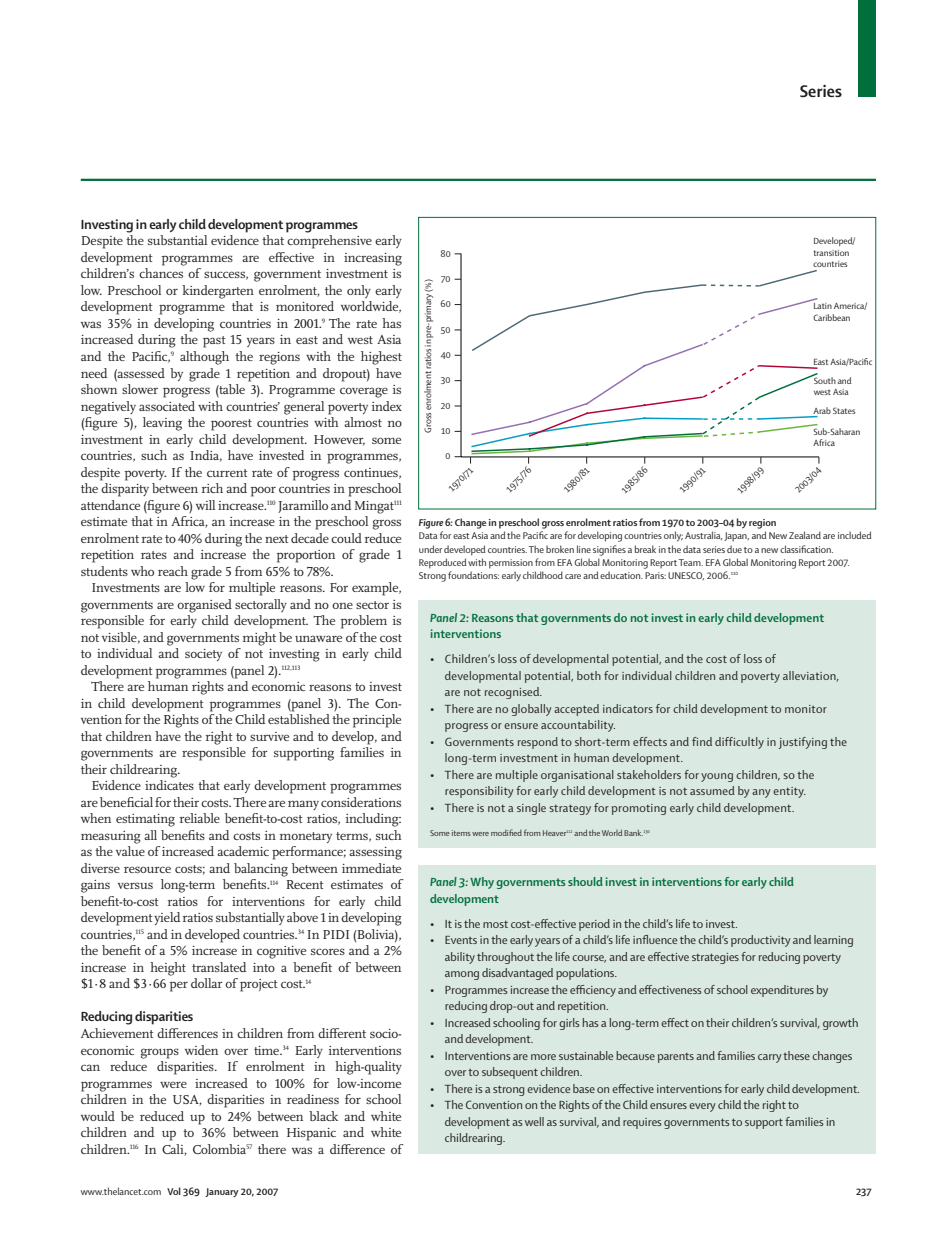
<style>
.page{position:relative;width:944px;height:1251px;background:#fff}
.page>*{position:absolute;margin:0;border:0;box-sizing:border-box;transform-origin:0 0}
.t1{font:700 18px "Shaker 2 Lancet";color:#231f20}
.t2{font:700 14.25px "Shaker 2 Lancet";letter-spacing:-.01em;color:#231f20}
.t3{font:13.5px/16.5px "Scala Lancet Pro";letter-spacing:-.01em;color:#231f20;text-align:justify}
.t4{font:12.75px/16.5px "Shaker 2 Lancet";color:#231f20}
.t5{font:12.75px/16.5px "Shaker 2 Lancet";letter-spacing:.02em;color:#231f20}
.t6{font:700 12.75px/16.5px "Shaker 2 Lancet";letter-spacing:.005em;color:#006f3c}
.t7{font:10.5px/13.2px "Shaker 2 Lancet";color:#231f20}
.t8{font:700 10.5px "Shaker 2 Lancet";color:#231f20}
.t9{font:9.6px/11.6px "Shaker 2 Lancet";color:#231f20}
.t10{font:9px "Shaker 2 Lancet";color:#231f20}
.s1{font-weight:700;font-style:italic}
.s2{font-weight:700}
.s3{font-style:italic}
.s4{font-weight:400}
</style>
<div class="page">
<div style="left:859px;top:0;width:17px;height:97px;background:#006f3c"></div>
<hr style="left:81px;top:179px;width:795px;height:2px;background:#006f3c">
<div style="left:419px;top:600px;width:457px;height:247px;background:#dae9e1"></div>
<svg style="left:472px;top:269px;width:346px;height:83px"></svg>
<hr style="left:461px;top:253px;width:1px;height:204px;background:#000001">
<hr style="left:461px;top:456px;width:358px;height:1px;background:#000001">
<svg style="left:470px;top:364px;width:350px;height:99px"></svg>
<div style="left:418px;top:217px;width:458px;height:292px;border:1px solid #006f3c"></div>
<div style="left:419px;top:864px;width:457px;height:289px;background:#dae9e1"></div>
<h1 class="t1" style="left:800px;top:79px;width:44px">Series</h1>
<p class="t2" style="left:81px;top:215px;width:279px">Investing in early child development programmes</p>
<p class="t3" style="left:81px;top:233px;width:323px">Despite the substantial evidence that comprehensive early development programmes are effective in increasing children’s chances of success, government investment is low. Preschool or kindergarten enrolment, the only early development programme that is monitored worldwide, was 35% in developing countries in 2001.<sup>9</sup> The rate has increased during the past 15 years in east and west Asia and the Pacific,<sup>9</sup> although the regions with the highest need (assessed by grade 1 repetition and dropout) have shown slower progress (table 3). Programme coverage is negatively associated with countries’ general poverty index (figure 5), leaving the poorest countries with almost no investment in early child development. However, some countries, such as India, have invested in programmes, despite poverty. If the current rate of progress continues, the disparity between rich and poor countries in preschool attendance (figure 6) will increase.<sup>110</sup> Jaramillo and Mingat<sup>111 </sup>estimate that in Africa, an increase in the preschool gross enrolment rate to 40% during the next decade could reduce repetition rates and increase the proportion of grade 1 students who reach grade 5 from 65% to 78%.</p>
<p class="t3" style="left:81px;top:579px;width:323px;text-indent:11px">Investments are low for multiple reasons. For example, governments are organised sectorally and no one sector is responsible for early child development. The problem is not visible, and governments might be unaware of the cost to individual and society of not investing in early child development programmes (panel 2).<sup>112,113</sup></p>
<p class="t3" style="left:81px;top:678px;width:323px;text-indent:11px">There are human rights and economic reasons to invest in child development programmes (panel 3). The Con&shy;vention for the Rights of the Child established the principle that children have the right to survive and to develop, and governments are responsible for supporting families in their childrearing.</p>
<p class="t3" style="left:81px;top:777px;width:323px;text-indent:11px">Evidence indicates that early development programmes are beneficial for their costs. There are many considerations when estimating reliable benefit-to-cost ratios, including: measuring all benefits and costs in monetary terms, such as the value of increased academic performance; assessing diverse resource costs; and balancing between immediate gains versus long-term benefits.<sup>114</sup> Recent estimates of benefit-to-cost ratios for interventions for early child development yield ratios substantially above 1 in developing countries,<sup>115</sup> and in developed countries.<sup>34</sup> In PIDI (Bolivia), the benefit of a 5% increase in cognitive scores and a 2% increase in height translated into a benefit of between $1·8 and $3·66 per dollar of project cost.<sup>14</sup></p>
<p class="t2" style="left:81px;top:1007px;width:114px">Reducing disparities</p>
<p class="t3" style="left:81px;top:1025px;width:323px">Achievement differences in children from different socio&shy;economic groups widen over time.<sup>34</sup> Early interventions can reduce disparities. If enrolment in high-quality programmes were increased to 100% for low-income children in the USA, disparities in readiness for school would be reduced up to 24% between black and white children and up to 36% between Hispanic and white children.<sup>116</sup> In Cali, Colombia<sup>57</sup> there was a difference of</p>
<p class="t9" style="left:441px;top:248px;width:12px">80</p>
<p class="t9" style="left:441px;top:273px;width:11px">70</p>
<p class="t9" style="left:422px;top:432px;width:155px;rotate:-90deg">Gross enrolment ratios in pre-primary (%)</p>
<p class="t9" style="left:441px;top:298px;width:12px">60</p>
<p class="t9" style="left:441px;top:324px;width:11px">50</p>
<p class="t9" style="left:441px;top:349px;width:12px">40</p>
<p class="t9" style="left:441px;top:374px;width:11px">30</p>
<p class="t9" style="left:441px;top:399px;width:11px">20</p>
<p class="t9" style="left:441px;top:425px;width:11px">10</p>
<p class="t9" style="left:446px;top:450px;width:6px">0</p>
<p class="t9" style="left:813px;top:235px;width:44px">Developed/ transition countries</p>
<p class="t9" style="left:813px;top:299px;width:56px">Latin America/<br>Caribbean</p>
<p class="t9" style="left:813px;top:355px;width:61px">East Asia/Pacific</p>
<p class="t9" style="left:814px;top:374px;width:40px">South and west Asia</p>
<p class="t9" style="left:813px;top:399px;width:48px;line-height:21px">Arab States<br>Sub-Saharan</p>
<p class="t9" style="left:813px;top:437px;width:23px">Africa</p>
<p class="t9" style="left:446px;top:485px;width:32px;rotate:-45deg">1970/71</p>
<p class="t9" style="left:503px;top:486px;width:33px;rotate:-45deg">1975/76</p>
<p class="t9" style="left:561px;top:486px;width:34px;rotate:-45deg">1980/81</p>
<p class="t9" style="left:619px;top:487px;width:35px;rotate:-45deg">1985/86</p>
<p class="t9" style="left:677px;top:486px;width:34px;rotate:-45deg">1990/91</p>
<p class="t9" style="left:734px;top:487px;width:35px;rotate:-45deg">1998/99</p>
<p class="t9" style="left:792px;top:486px;width:34px;rotate:-45deg">2003/04</p>
<p class="t7" style="left:419px;top:515px;width:454px"><span class="s1">Figure 6:</span> <span class="s2">Change in preschool gross enrolment ratios from 1970 to 2003–04 by region<br></span>Data for east Asia and the Pacific are for developing countries only; Australia, Japan, and New Zealand are included under developed countries. The broken line signifies a break in the data series due to a new classification.<br>Reproduced with permission from EFA Global Monitoring Report Team. EFA Global Monitoring Report 2007.<br>Strong foundations: early childhood care and education. Paris: UNESCO, 2006.<sup>110</sup></p>
<p class="t6" style="left:430px;top:608px;width:396px"><span class="s3">Panel 2:</span> Reasons that governments do not invest in early child development interventions</p>
<p class="t5" style="left:445px;top:650px;width:396px;text-indent:-15px">• Children’s loss of developmental potential, and the cost of loss of developmental potential, both for individual children and poverty alleviation, are not recognised.</p>
<p class="t5" style="left:445px;top:699px;width:383px;text-indent:-15px">• There are no globally accepted indicators for child development to monitor progress or ensure accountability.</p>
<p class="t5" style="left:445px;top:732px;width:404px;text-indent:-15px">• Governments respond to short-term effects and find difficultly in justifying the long-term investment in human development.</p>
<p class="t5" style="left:430px;top:765px;width:386px;text-align:center">• There are multiple organisational stakeholders for young children, so the responsibility for early child development is not assumed by any entity.</p>
<p class="t5" style="left:430px;top:798px;width:366px">• There is not a single strategy for promoting early child development.</p>
<p class="t10" style="left:430px;top:827px;width:221px">Some items were modified from Heaver<sup>112</sup> and the World Bank.<sup>130</sup></p>
<p class="t6" style="left:430px;top:873px;width:365px"><span class="s3">Panel 3:</span> Why governments should invest in interventions for early child development</p>
<p class="t4" style="left:430px;top:914px;width:309px">• It is the most cost-effective period in the child’s life to invest.</p>
<p class="t4" style="left:445px;top:931px;width:410px;text-indent:-15px">• Events in the early years of a child’s life influence the child’s productivity and learning ability throughout the life course, and are effective strategies for reducing poverty among disadvantaged populations.</p>
<p class="t4" style="left:445px;top:980px;width:385px;text-indent:-15px">• Programmes increase the efficiency and effectiveness of school expenditures by reducing drop-out and repetition.</p>
<p class="t4" style="left:445px;top:1013px;width:415px;text-indent:-15px">• Increased schooling for girls has a long-term effect on their children’s survival, growth and development.</p>
<p class="t4" style="left:445px;top:1046px;width:409px;text-indent:-15px">• Interventions are more sustainable because parents and families carry these changes over to subsequent children.</p>
<p class="t4" style="left:430px;top:1079px;width:431px">• There is a strong evidence base on effective interventions for early child development.</p>
<p class="t4" style="left:445px;top:1096px;width:392px;text-indent:-15px">• The Convention on the Rights of the Child ensures every child the right to development as well as survival, and requires governments to support families in childrearing.</p>
<p class="t8" style="left:81px;top:1184px;width:199px"><span class="s4">www.thelancet.com</span> Vol 369 January 20, 2007</p>
<p class="t8" style="left:856px;top:1184px;width:17px">237</p>
</div>
